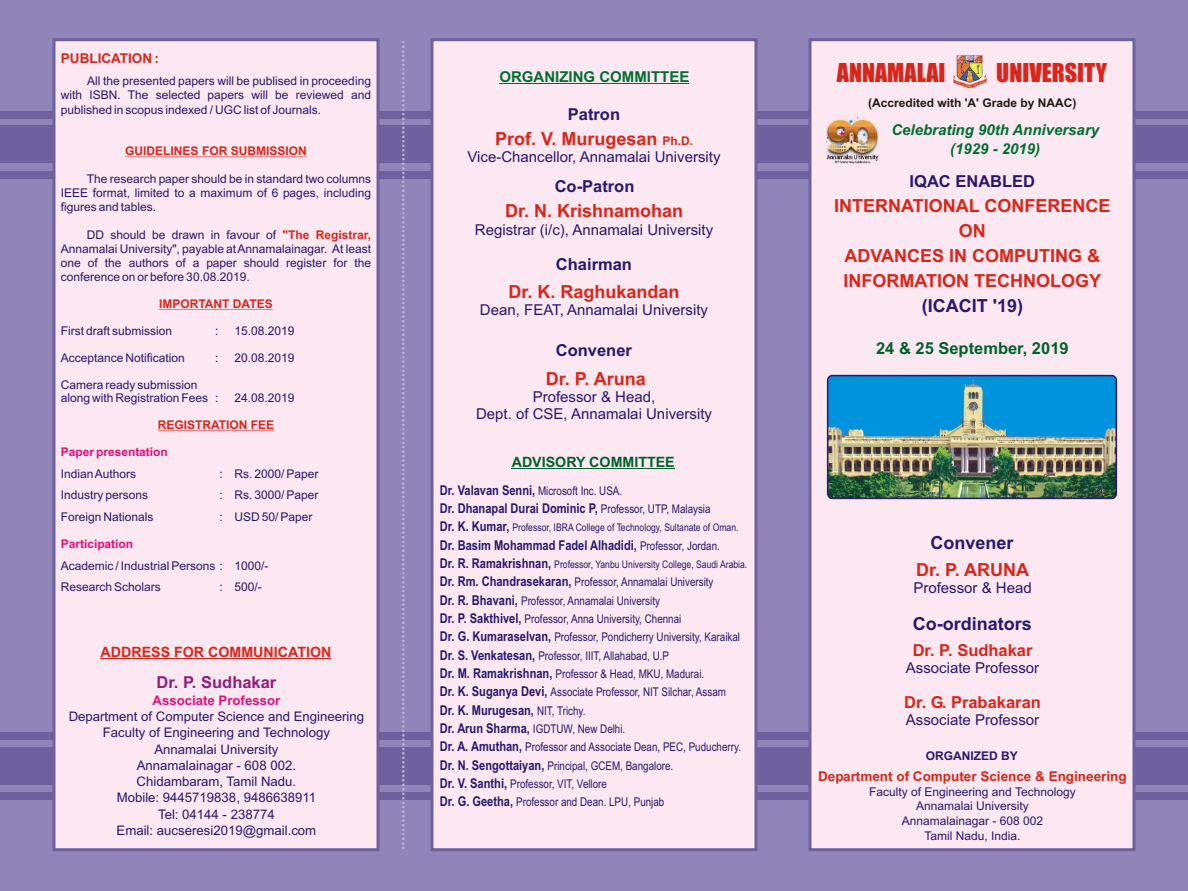
<style>
.page{position:relative;width:1188px;height:891px;background:#8f85b8}
.page>*{position:absolute;margin:0;border:0;box-sizing:border-box;transform-origin:0 0}
.t1{font:24px "Impact";color:#d9261c}
.t2{font:700 18px/25px "Arial";color:#d9261c;text-align:center}
.t3{font:700 18px "Arial";color:#291770}
.t4{font:700 16.5px "Arial";color:#291770}
.t5{font:700 16.5px "Arial";color:#d9261c}
.t6{font:700 16.5px "Arial";color:#00612e}
.t7{font:700 16.5px "Arial";color:#8f1f78}
.t8{font:15px/16.8px "Arial";color:#291770;text-align:center}
.t9{font:italic 700 15px/18.5px "Arial";color:#006e33;text-align:center}
.t10{font:700 15px "Arial";color:#006e33}
.t11{font:700 14.25px "Arial";color:#d9261c}
.t12{font:700 14.25px "Arial";color:#00612e}
.t13{font:700 13.5px "Arial Narrow";color:#291770}
.t14{font:700 13.5px "Arial";color:#d9261c}
.t15{font:13.2px/16.2px "Arial";color:#291770;text-align:center}
.t16{font:700 13.2px "Arial";color:#de127a}
.t17{font:12px/14.1px "Arial";color:#291770}
.t18{font:12px/18.3px "Arial Narrow";color:#291770}
.t19{font:700 12px "Arial";color:#d9261c}
.t20{font:700 12px "Arial";color:#1f1a17}
.t21{font:700 12px "Arial";color:#de127a}
.t22{font:700 12px "Arial";color:#291770}
.t23{font:10.5px "Arial Narrow";color:#291770}
.s1{font-size:12px}
.s2{font-weight:700;font-size:13.5px}
.s3{font-weight:400;font-size:12px}
</style>
<div class="page">
<div style="left:0;top:747px;width:1188px;height:38px;background:#6e619e"></div>
<div style="left:0;top:732px;width:1188px;height:8px;background:#6e619e"></div>
<div style="left:0;top:792px;width:1188px;height:8px;background:#6e619e"></div>
<div style="left:0;top:125px;width:1188px;height:38px;background:#6e619e"></div>
<div style="left:0;top:111px;width:1188px;height:8px;background:#6e619e"></div>
<div style="left:0;top:171px;width:1188px;height:8px;background:#6e619e"></div>
<div style="left:808px;top:38px;width:328px;height:813px;background:#fce8f0;border:3px solid #6e619e"></div>
<div style="left:430px;top:38px;width:328px;height:813px;background:#fce8f0;border:3px solid #6e619e"></div>
<div style="left:52px;top:38px;width:328px;height:813px;background:#fce8f0;border:3px solid #6e619e"></div>
<img style="left:953px;top:55px;width:34px;height:33px">
<hr style="left:499px;top:84px;width:190px;height:1px;background:#006e33">
<hr style="left:125px;top:157px;width:182px;height:1px;background:#d9261c">
<hr style="left:159px;top:309px;width:114px;height:1px;background:#d9261c">
<hr style="left:158px;top:430px;width:116px;height:1px;background:#d9261c">
<hr style="left:512px;top:468px;width:163px;height:1px;background:#00612e">
<hr style="left:101px;top:658px;width:230px;height:1px;background:#d9261c">
<svg style="left:402px;top:41px;width:2px;height:808px"></svg>
<img style="left:828px;top:376px;width:288px;height:122px;border-radius:5px">
<div style="left:827px;top:375px;width:290px;height:124px;border:2px solid #291770;border-radius:5px"></div>
<img style="left:826px;top:117px;width:53px;height:47px">
<p class="t14" style="left:61px;top:53px;width:99px">PUBLICATION :</p>
<p class="t17" style="left:61px;top:74px;width:312px;line-height:14.5px;text-align:justify;text-indent:26px">All the presented papers will be publised in proceeding with ISBN. The selected papers will be reviewed and published in scopus indexed / UGC list of Journals.</p>
<p class="t19" style="left:125px;top:147px;width:183px">GUIDELINES FOR SUBMISSION</p>
<p class="t17" style="left:61px;top:173px;width:312px;text-align:justify;text-indent:26px">The research paper should be in standard two columns IEEE format, limited to a maximum of 6 pages, including figures and tables.</p>
<p class="t17" style="left:61px;top:229px;width:312px;text-indent:26px">DD should be drawn in favour of<br>Annamalai University", payable at Annamalainagar. At least one of the authors of a paper should register for the conference on or before 30.08.2019.</p>
<p class="t19" style="left:282px;top:231px;width:90px">"The Registrar,</p>
<p class="t19" style="left:159px;top:300px;width:115px">IMPORTANT DATES</p>
<p class="t17" style="left:61px;top:325px;width:113px">First draft submission</p>
<p class="t17" style="left:215px;top:325px;width:5px">:</p>
<p class="t17" style="left:234px;top:325px;width:62px">15.08.2019</p>
<p class="t17" style="left:61px;top:352px;width:125px">Acceptance Notification</p>
<p class="t17" style="left:215px;top:352px;width:5px">:</p>
<p class="t17" style="left:234px;top:352px;width:62px">20.08.2019</p>
<p class="t17" style="left:61px;top:379px;width:159px;line-height:13.4px">Camera ready submission along with Registration Fees :</p>
<p class="t17" style="left:234px;top:392px;width:62px">24.08.2019</p>
<p class="t19" style="left:158px;top:420px;width:118px">REGISTRATION FEE</p>
<p class="t21" style="left:61px;top:447px;width:109px">Paper presentation</p>
<p class="t17" style="left:61px;top:467px;width:77px">Indian Authors</p>
<p class="t17" style="left:220px;top:467px;width:101px">: Rs. 2000/ Paper</p>
<p class="t17" style="left:61px;top:489px;width:89px">Industry persons</p>
<p class="t17" style="left:220px;top:489px;width:101px">: Rs. 3000/ Paper</p>
<p class="t17" style="left:61px;top:511px;width:94px">Foreign Nationals</p>
<p class="t17" style="left:220px;top:511px;width:95px">: USD 50/ Paper</p>
<p class="t17" style="left:61px;top:556px;width:209px;line-height:21.8px">Academic / Industrial Persons : 1000/-<br>Research Scholars</p>
<p class="t21" style="left:61px;top:539px;width:74px">Participation</p>
<p class="t17" style="left:220px;top:581px;width:44px">: 500/-</p>
<p class="t11" style="left:101px;top:647px;width:232px">ADDRESS FOR COMMUNICATION</p>
<h3 class="t7" style="left:157px;top:676px;width:121px">Dr. P. Sudhakar</h3>
<p class="t15" style="left:69px;top:710px;width:297px">Department of Computer Science and Engineering<br>Faculty of Engineering and Technology<br>Annamalai University<br>Annamalainagar - 608 002.<br>Chidambaram, Tamil Nadu.<br>Mobile: 9445719838, 9486638911<br>Tel: 04144 - 238774<br>Email: aucseresi2019@gmail.com</p>
<p class="t16" style="left:153px;top:695px;width:129px">Associate Professor</p>
<p class="t10" style="left:499px;top:71px;width:192px">ORGANIZING COMMITTEE</p>
<h3 class="t4" style="left:568px;top:108px;width:54px">Patron</h3>
<h2 class="t2" style="left:495px;top:128px;width:200px">Prof. V. Murugesan <span class="s1">Ph.D.</span></h2>
<p class="t8" style="left:467px;top:150px;width:255px">Vice-Chancellor, Annamalai University</p>
<h3 class="t4" style="left:555px;top:180px;width:81px">Co-Patron</h3>
<h2 class="t2" style="left:505px;top:200px;width:180px">Dr. N. Krishnamohan</h2>
<p class="t8" style="left:475px;top:222px;width:240px">Registrar (i/c), Annamalai University</p>
<h3 class="t4" style="left:556px;top:258px;width:78px">Chairman</h3>
<h2 class="t2" style="left:509px;top:280px;width:173px">Dr. K. Raghukandan</h2>
<p class="t8" style="left:480px;top:303px;width:230px">Dean, FEAT, Annamalai University</p>
<h3 class="t4" style="left:556px;top:344px;width:78px">Convener</h3>
<h2 class="t2" style="left:546px;top:368px;width:102px">Dr. P. Aruna</h2>
<p class="t8" style="left:476px;top:390px;width:237px">Professor &amp; Head,<br>Dept. of CSE, Annamalai University</p>
<p class="t12" style="left:512px;top:457px;width:165px">ADVISORY COMMITTEE</p>
<p class="t18" style="left:440px;top:482px;width:184px"><span class="s2">Dr. Valavan Senni,</span> Microsoft Inc. USA.</p>
<p class="t13" style="left:440px;top:503px;width:272px">Dr. Dhanapal Durai Dominic P, <span class="s3">Professor, UTP, Malaysia</span></p>
<p class="t23" style="left:440px;top:524px;width:300px"><span class="s2">Dr. K. Kumar,</span> Professor, IBRA College of Technology, Sultanate of Oman.</p>
<p class="t13" style="left:440px;top:540px;width:282px">Dr. Basim Mohammad Fadel Alhadidi, <span class="s3">Professor, Jordan.</span></p>
<p class="t23" style="left:440px;top:560px;width:309px"><span class="s2">Dr. R. Ramakrishnan,</span> Professor, Yanbu University College, Saudi Arabia.</p>
<p class="t18" style="left:440px;top:574px;width:302px"><span class="s2">Dr. Rm. Chandrasekaran,</span> Professor, Annamalai University<br><span class="s2">Dr. R. Bhavani,</span> Professor, Annamalai University<br><span class="s2">Dr. P. Sakthivel,</span> Professor, Anna University, Chennai<br><span class="s2">Dr. G. Kumaraselvan,</span> Professor, Pondicherry University, Karaikal <span class="s2">Dr. S. Venkatesan,</span> Professor, IIIT, Allahabad, U.P<br><span class="s2">Dr. M. Ramakrishnan,</span> Professor &amp; Head, MKU, Madurai.<br><span class="s2">Dr. K. Suganya Devi,</span> Associate Professor, NIT Silchar, Assam</p>
<p class="t13" style="left:440px;top:705px;width:147px">Dr. K. Murugesan, <span class="s3">NIT, Trichy.</span></p>
<p class="t18" style="left:440px;top:721px;width:303px"><span class="s2">Dr. Arun Sharma,</span> IGDTUW, New Delhi.<br><span class="s2">Dr. A. Amuthan,</span> Professor and Associate Dean, PEC, Puducherry.<br><span class="s2">Dr. N. Sengottaiyan,</span> Principal, GCEM, Bangalore.<br><span class="s2">Dr. V. Santhi,</span> Professor, VIT, Vellore<br><span class="s2">Dr. G. Geetha,</span> Professor and Dean. LPU, Punjab</p>
<h1 class="t1" style="left:837px;top:63px;width:110px">ANNAMALAI</h1>
<h1 class="t1" style="left:996px;top:63px;width:112px">UNIVERSITY</h1>
<p class="t20" style="left:868px;top:98px;width:210px">(Accredited with 'A' Grade by NAAC)</p>
<p class="t9" style="left:891px;top:122px;width:209px">Celebrating 90th Anniversary (1929 - 2019)</p>
<h3 class="t4" style="left:910px;top:175px;width:127px">IQAC ENABLED</h3>
<h2 class="t2" style="left:834px;top:194px;width:278px">INTERNATIONAL CONFERENCE<br>ON<br>ADVANCES IN COMPUTING &amp;<br>INFORMATION TECHNOLOGY</h2>
<h2 class="t3" style="left:922px;top:298px;width:103px">(ICACIT '19)</h2>
<h3 class="t6" style="left:876px;top:342px;width:194px">24 &amp; 25 September, 2019</h3>
<h2 class="t3" style="left:930px;top:536px;width:85px">Convener</h2>
<h2 class="t2" style="left:916px;top:559px;width:115px">Dr. P. ARUNA</h2>
<p class="t8" style="left:913px;top:581px;width:120px">Professor &amp; Head</p>
<h2 class="t3" style="left:913px;top:617px;width:120px">Co-ordinators</h2>
<h3 class="t5" style="left:913px;top:644px;width:121px">Dr. P. Sudhakar</h3>
<p class="t8" style="left:906px;top:661px;width:135px">Associate Professor</p>
<h3 class="t5" style="left:904px;top:696px;width:138px">Dr. G. Prabakaran</h3>
<p class="t8" style="left:906px;top:713px;width:135px">Associate Professor</p>
<p class="t22" style="left:926px;top:751px;width:94px">ORGANIZED BY</p>
<p class="t14" style="left:818px;top:771px;width:310px">Department of Computer Science &amp; Engineering</p>
<p class="t17" style="left:869px;top:785px;width:208px;line-height:14.7px;text-align:center">Faculty of Engineering and Technology<br>Annamalai University<br>Annamalainagar - 608 002<br>Tamil Nadu, India.</p>
</div>
